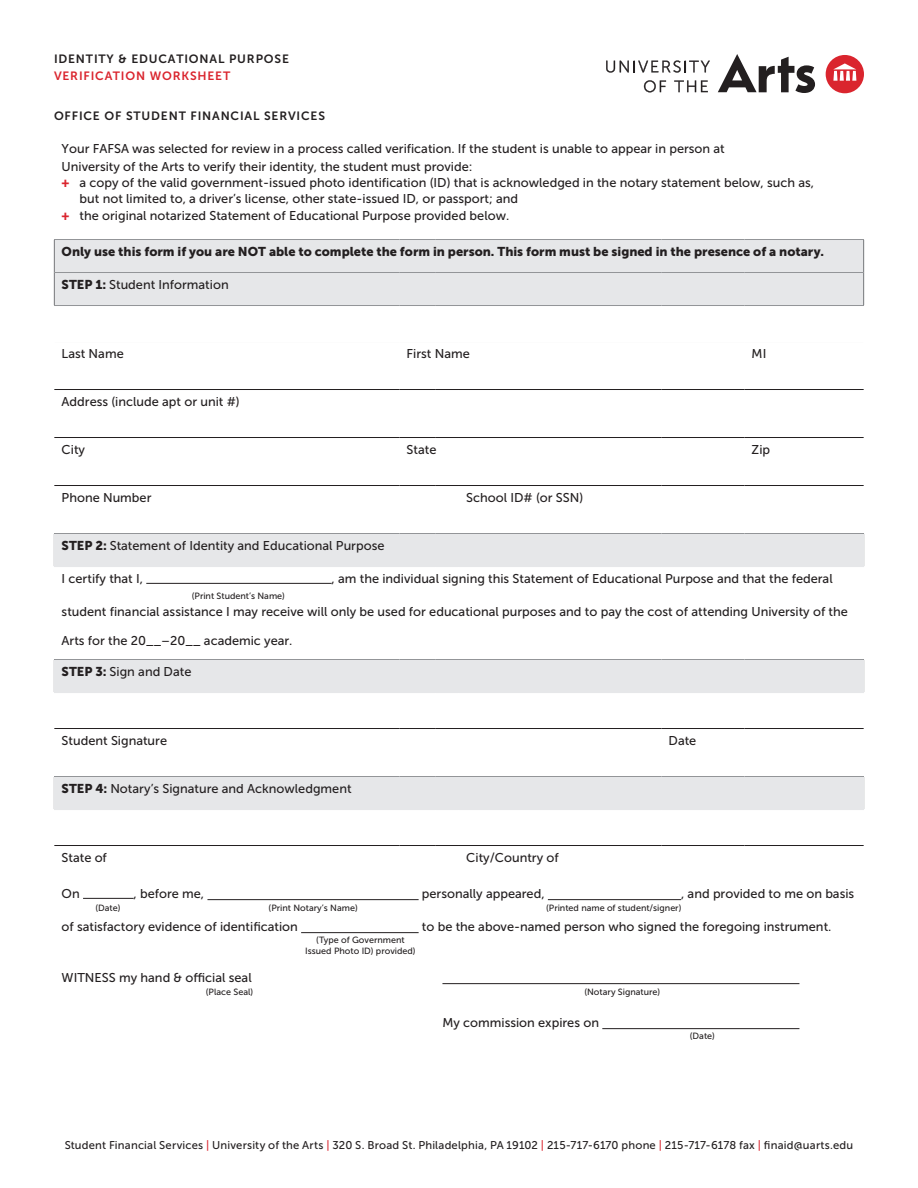
<style>
.page{position:relative;width:918px;height:1188px;background:#fff}
.page>*{position:absolute;margin:0;border:0;box-sizing:border-box;transform-origin:0 0}
.t1{font:12.75px/17.5px "Museo Sans 500";color:#231f20}
.t2{font:12.75px "Museo Sans 900";color:#231f20}
.t3{font:12px "Museo Sans 700";letter-spacing:.07em;color:#231f20}
.t4{font:12px "Museo Sans 700";letter-spacing:.07em;color:#da252e}
.t5{font:11.25px "Museo Sans 500";letter-spacing:.015em;color:#231f20}
.t6{font:9px/10.8px "Museo Sans 500";color:#231f20;text-align:center}
.s1{font-family:"Museo Sans 900";color:#da252e}
.s2{font-family:"Museo Sans 900"}
.s3{color:#da252e}
</style>
<div class="page">
<svg style="left:606px;top:60px;width:104px;height:13px"></svg>
<svg style="left:644px;top:80px;width:22px;height:12px"></svg>
<svg style="left:674px;top:80px;width:34px;height:12px"></svg>
<svg style="left:826px;top:55px;width:38px;height:38px"></svg>
<svg style="left:718px;top:54px;width:97px;height:39px"></svg>
<div style="left:54px;top:240px;width:810px;height:33px;background:#e6e7e9"></div>
<hr style="left:602px;top:1028px;width:197px;height:1px;background:#231f20">
<hr style="left:442px;top:983px;width:357px;height:1px;background:#231f20">
<hr style="left:301px;top:932px;width:118px;height:1px;background:#231f20">
<hr style="left:548px;top:899px;width:133px;height:1px;background:#231f20">
<hr style="left:207px;top:899px;width:212px;height:1px;background:#231f20">
<hr style="left:83px;top:898px;width:51px;height:1px;background:#231f20">
<hr style="left:146px;top:583px;width:186px;height:1px;background:#231f20">
<hr style="left:54px;top:533px;width:345px;height:1px;background:#939598">
<hr style="left:399px;top:533px;width:36px;height:1px;background:#939598">
<svg style="left:435px;top:533px;width:24px;height:1px"></svg>
<hr style="left:459px;top:533px;width:202px;height:1px;background:#939598">
<hr style="left:661px;top:533px;width:83px;height:1px;background:#939598">
<hr style="left:744px;top:533px;width:120px;height:1px;background:#939598">
<hr style="left:54px;top:485px;width:345px;height:1px;background:#231f20">
<hr style="left:399px;top:485px;width:36px;height:1px;background:#231f20">
<svg style="left:435px;top:485px;width:24px;height:1px"></svg>
<hr style="left:459px;top:485px;width:202px;height:1px;background:#231f20">
<hr style="left:661px;top:485px;width:83px;height:1px;background:#231f20">
<hr style="left:744px;top:485px;width:120px;height:1px;background:#231f20">
<hr style="left:54px;top:437px;width:345px;height:1px;background:#231f20">
<hr style="left:399px;top:437px;width:36px;height:1px;background:#231f20">
<svg style="left:435px;top:437px;width:24px;height:1px"></svg>
<hr style="left:459px;top:437px;width:202px;height:1px;background:#231f20">
<hr style="left:661px;top:437px;width:83px;height:1px;background:#231f20">
<hr style="left:744px;top:437px;width:120px;height:1px;background:#231f20">
<hr style="left:54px;top:389px;width:345px;height:1px;background:#231f20">
<hr style="left:399px;top:389px;width:36px;height:1px;background:#231f20">
<svg style="left:435px;top:389px;width:24px;height:1px"></svg>
<hr style="left:459px;top:389px;width:202px;height:1px;background:#231f20">
<hr style="left:661px;top:389px;width:83px;height:1px;background:#231f20">
<hr style="left:744px;top:389px;width:120px;height:1px;background:#231f20">
<hr style="left:54px;top:659px;width:345px;height:1px;background:#939598">
<hr style="left:399px;top:659px;width:36px;height:1px;background:#939598">
<svg style="left:435px;top:659px;width:24px;height:1px"></svg>
<hr style="left:459px;top:659px;width:202px;height:1px;background:#939598">
<hr style="left:661px;top:659px;width:83px;height:1px;background:#939598">
<hr style="left:744px;top:659px;width:120px;height:1px;background:#939598">
<hr style="left:54px;top:728px;width:345px;height:1px;background:#231f20">
<hr style="left:399px;top:728px;width:36px;height:1px;background:#231f20">
<svg style="left:435px;top:728px;width:24px;height:1px"></svg>
<hr style="left:459px;top:728px;width:202px;height:1px;background:#231f20">
<hr style="left:661px;top:728px;width:83px;height:1px;background:#231f20">
<hr style="left:744px;top:728px;width:120px;height:1px;background:#231f20">
<hr style="left:54px;top:845px;width:345px;height:1px;background:#231f20">
<hr style="left:399px;top:845px;width:36px;height:1px;background:#231f20">
<svg style="left:435px;top:845px;width:24px;height:1px"></svg>
<hr style="left:459px;top:845px;width:202px;height:1px;background:#231f20">
<hr style="left:661px;top:845px;width:83px;height:1px;background:#231f20">
<hr style="left:744px;top:845px;width:120px;height:1px;background:#231f20">
<hr style="left:54px;top:776px;width:345px;height:1px;background:#939598">
<hr style="left:399px;top:776px;width:36px;height:1px;background:#939598">
<svg style="left:435px;top:776px;width:24px;height:1px"></svg>
<hr style="left:459px;top:776px;width:202px;height:1px;background:#939598">
<hr style="left:661px;top:776px;width:83px;height:1px;background:#939598">
<hr style="left:744px;top:776px;width:120px;height:1px;background:#939598">
<div style="left:54px;top:777px;width:810px;height:33px;background:#e6e7e9"></div>
<div style="left:54px;top:660px;width:810px;height:33px;background:#e6e7e9"></div>
<div style="left:54px;top:534px;width:810px;height:33px;background:#e6e7e9"></div>
<div style="left:54px;top:273px;width:810px;height:33px;background:#e6e7e9"></div>
<hr style="left:54px;top:240px;width:1px;height:33px;background:#76787b">
<hr style="left:863px;top:240px;width:1px;height:33px;background:#76787b">
<hr style="left:54px;top:273px;width:1px;height:32px;background:#76787b">
<hr style="left:863px;top:273px;width:1px;height:32px;background:#76787b">
<hr style="left:54px;top:239px;width:345px;height:1px;background:#939598">
<hr style="left:399px;top:239px;width:36px;height:1px;background:#939598">
<svg style="left:435px;top:239px;width:24px;height:1px"></svg>
<hr style="left:459px;top:239px;width:202px;height:1px;background:#939598">
<hr style="left:661px;top:239px;width:83px;height:1px;background:#939598">
<hr style="left:744px;top:239px;width:120px;height:1px;background:#939598">
<hr style="left:55px;top:272px;width:344px;height:1px;background:#939598">
<hr style="left:399px;top:272px;width:36px;height:1px;background:#939598">
<svg style="left:435px;top:272px;width:24px;height:1px"></svg>
<hr style="left:459px;top:272px;width:202px;height:1px;background:#939598">
<hr style="left:661px;top:272px;width:83px;height:1px;background:#939598">
<hr style="left:744px;top:272px;width:119px;height:1px;background:#939598">
<hr style="left:54px;top:305px;width:345px;height:1px;background:#939598">
<hr style="left:399px;top:305px;width:36px;height:1px;background:#939598">
<svg style="left:435px;top:305px;width:24px;height:1px"></svg>
<hr style="left:459px;top:305px;width:202px;height:1px;background:#939598">
<hr style="left:661px;top:305px;width:83px;height:1px;background:#939598">
<hr style="left:744px;top:305px;width:120px;height:1px;background:#939598">
<p class="t3" style="left:54px;top:52px;width:236px">IDENTITY &amp; EDUCATIONAL PURPOSE</p>
<p class="t4" style="left:54px;top:69px;width:178px">VERIFICATION WORKSHEET</p>
<p class="t3" style="left:54px;top:109px;width:273px">OFFICE OF STUDENT FINANCIAL SERVICES</p>
<p class="t1" style="left:62px;top:140px;width:665px">Your FAFSA was selected for review in a process called verification. If the student is unable to appear in person at<br>University of the Arts to verify their identity, the student must provide:</p>
<p class="t1" style="left:80px;top:174px;width:736px;line-height:16px;text-indent:-18px"><span class="s1">+</span> a copy of the valid government-issued photo identification (ID) that is acknowledged in the notary statement below, such as, but not limited to, a driver’s license, other state-issued ID, or passport; and</p>
<p class="t1" style="left:62px;top:207px;width:449px"><span class="s1">+</span> the original notarized Statement of Educational Purpose provided below.</p>
<h2 class="t2" style="left:62px;top:245px;width:764px">Only use this form if you are NOT able to complete the form in person. This form must be signed in the presence of a notary.</h2>
<p class="t1" style="left:62px;top:276px;width:169px"><span class="s2">STEP 1:</span> Student Information</p>
<p class="t1" style="left:62px;top:345px;width:64px">Last Name</p>
<p class="t1" style="left:407px;top:345px;width:65px">First Name</p>
<p class="t1" style="left:752px;top:345px;width:16px">MI</p>
<p class="t1" style="left:62px;top:393px;width:180px">Address (include apt or unit #)</p>
<p class="t1" style="left:62px;top:441px;width:25px">City</p>
<p class="t1" style="left:407px;top:441px;width:31px">State</p>
<p class="t1" style="left:752px;top:441px;width:20px">Zip</p>
<p class="t1" style="left:62px;top:489px;width:91px">Phone Number</p>
<p class="t1" style="left:466px;top:489px;width:119px">School ID# (or SSN)</p>
<h3 class="t1" style="left:62px;top:537px;width:324px"><span class="s2">STEP 2:</span> Statement of Identity and Educational Purpose</h3>
<p class="t1" style="left:62px;top:570px;width:83px">I certify that I,</p>
<p class="t1" style="left:332px;top:570px;width:503px">, am the individual signing this Statement of Educational Purpose and that the federal</p>
<p class="t6" style="left:192px;top:590px;width:95px">(Print Student’s Name)</p>
<p class="t1" style="left:62px;top:603px;width:788px">student financial assistance I may receive will only be used for educational purposes and to pay the cost of attending University of the</p>
<p class="t1" style="left:62px;top:632px;width:232px">Arts for the 20__–20__ academic year.</p>
<h3 class="t1" style="left:62px;top:663px;width:131px"><span class="s2">STEP 3:</span> Sign and Date</h3>
<p class="t1" style="left:62px;top:732px;width:107px">Student Signature</p>
<p class="t1" style="left:669px;top:732px;width:29px">Date</p>
<h3 class="t1" style="left:62px;top:780px;width:291px"><span class="s2">STEP 4:</span> Notary’s Signature and Acknowledgment</h3>
<p class="t1" style="left:62px;top:849px;width:47px">State of</p>
<p class="t1" style="left:466px;top:849px;width:94px">City/Country of</p>
<p class="t1" style="left:62px;top:885px;width:20px">On</p>
<p class="t1" style="left:134px;top:885px;width:72px">, before me,</p>
<p class="t1" style="left:422px;top:885px;width:124px">personally appeared,</p>
<p class="t1" style="left:681px;top:885px;width:175px">, and provided to me on basis</p>
<p class="t6" style="left:95px;top:902px;width:27px">(Date)</p>
<p class="t6" style="left:269px;top:902px;width:91px">(Print Notary’s Name)</p>
<p class="t6" style="left:546px;top:902px;width:137px">(Printed name of student/signer)</p>
<p class="t1" style="left:62px;top:918px;width:238px">of satisfactory evidence of identifcation</p>
<p class="t1" style="left:422px;top:918px;width:411px">to be the above-named person who signed the foregoing instrument.</p>
<p class="t6" style="left:305px;top:935px;width:112px">(Type of Government<br>Issued Photo ID) provided)</p>
<p class="t1" style="left:62px;top:969px;width:192px">WITNESS my hand &amp; ofcial seal</p>
<p class="t6" style="left:206px;top:986px;width:49px">(Place Seal)</p>
<p class="t6" style="left:584px;top:986px;width:77px">(Notary Signature)</p>
<p class="t1" style="left:442px;top:1014px;width:158px">My commission expires on</p>
<p class="t6" style="left:690px;top:1031px;width:27px">(Date)</p>
<p class="t5" style="left:65px;top:1139px;width:790px">Student Financial Services <span class="s3">|</span> University of the Arts <span class="s3">|</span> 320 S. Broad St. Philadelphia, PA 19102 <span class="s3">|</span> 215-717-6170 phone <span class="s3">|</span> 215-717-6178 fax <span class="s3">|</span> fnaid@uarts.edu</p>
</div>
